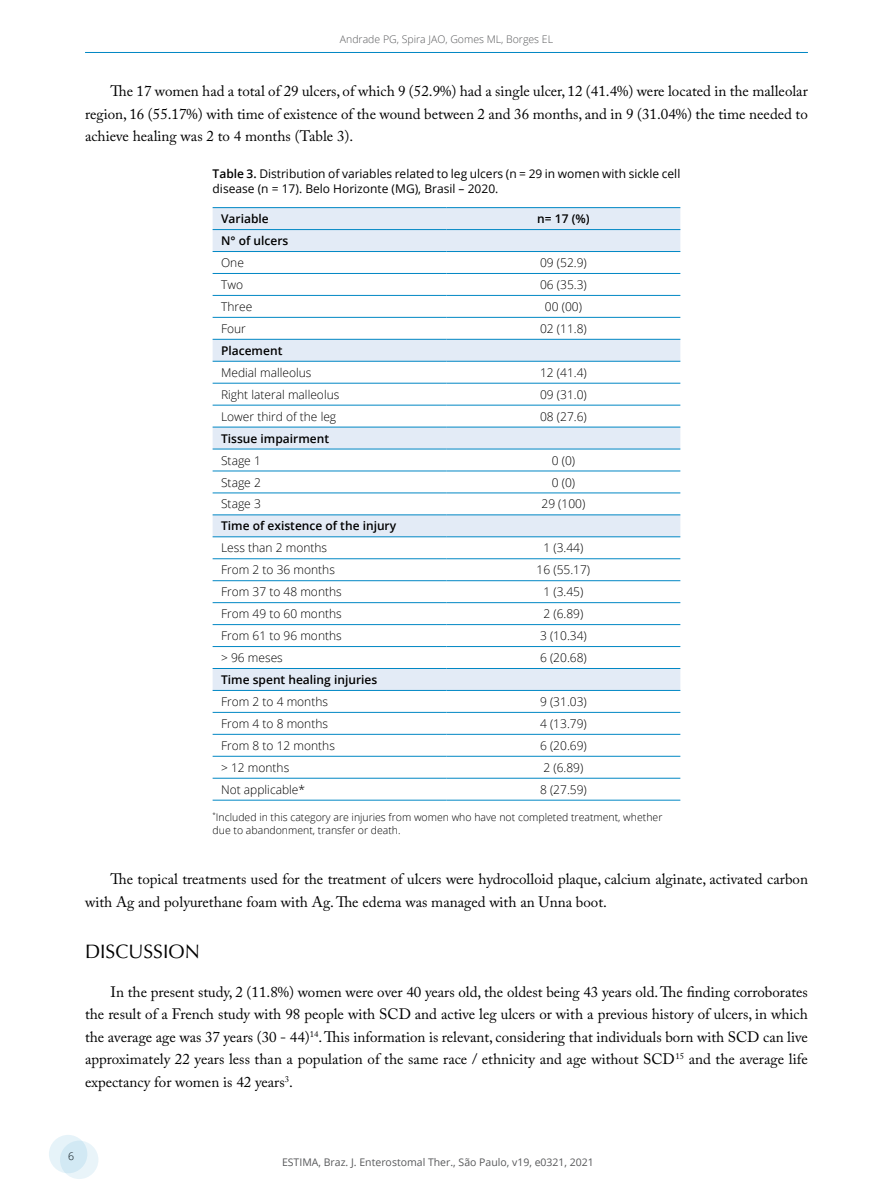
<style>
.page{position:relative;width:893px;height:1191px;background:#fff}
.page>*{position:absolute;margin:0;border:0;box-sizing:border-box;transform-origin:0 0}
.t1{font:19.5px "Optima LT Std";color:#000}
.t2{font:15px/22.5px "Adobe Caslon Pro";color:#000;text-align:justify}
.t3{font:300 12px "Open Sans";color:#000}
.t4{font:12px/14.4px "Open Sans";color:#000}
.t5{font:600 12px "Open Sans";color:#000}
.t6{font:300 10.5px/13.5px "Open Sans";color:#000}
.t7{font:10.5px "Open Sans";color:#58595b}
.t8{font:300 10.5px "Open Sans";color:#58595b}
.s1{font-weight:600}
</style>
<div class="page">
<div style="left:49px;top:1134px;width:38px;height:39px;background:#e6f3f9;border-radius:50%"></div>
<svg style="left:60px;top:1140px;width:38px;height:39px"></svg>
<hr style="left:85px;top:52px;width:723px;height:1px;background:#0087c4">
<svg style="left:213px;top:208px;width:467px;height:482px"></svg>
<hr style="left:213px;top:207px;width:233px;height:1px;background:#0087c4">
<hr style="left:446px;top:207px;width:234px;height:1px;background:#0087c4">
<hr style="left:213px;top:229px;width:233px;height:1px;background:#0087c4">
<hr style="left:446px;top:229px;width:234px;height:1px;background:#0087c4">
<hr style="left:213px;top:251px;width:233px;height:1px;background:#0087c4">
<hr style="left:446px;top:251px;width:234px;height:1px;background:#0087c4">
<hr style="left:213px;top:273px;width:233px;height:1px;background:#0087c4">
<hr style="left:446px;top:273px;width:234px;height:1px;background:#0087c4">
<hr style="left:213px;top:295px;width:233px;height:1px;background:#0087c4">
<hr style="left:446px;top:295px;width:234px;height:1px;background:#0087c4">
<hr style="left:213px;top:317px;width:233px;height:1px;background:#0087c4">
<hr style="left:446px;top:317px;width:234px;height:1px;background:#0087c4">
<hr style="left:213px;top:339px;width:233px;height:1px;background:#0087c4">
<hr style="left:446px;top:339px;width:234px;height:1px;background:#0087c4">
<hr style="left:213px;top:361px;width:233px;height:1px;background:#0087c4">
<hr style="left:446px;top:361px;width:234px;height:1px;background:#0087c4">
<hr style="left:213px;top:383px;width:233px;height:1px;background:#0087c4">
<hr style="left:446px;top:383px;width:234px;height:1px;background:#0087c4">
<hr style="left:213px;top:405px;width:233px;height:1px;background:#0087c4">
<hr style="left:446px;top:405px;width:234px;height:1px;background:#0087c4">
<hr style="left:213px;top:427px;width:233px;height:1px;background:#0087c4">
<hr style="left:446px;top:427px;width:234px;height:1px;background:#0087c4">
<hr style="left:213px;top:448px;width:233px;height:1px;background:#0087c4">
<hr style="left:446px;top:448px;width:234px;height:1px;background:#0087c4">
<hr style="left:213px;top:470px;width:233px;height:1px;background:#0087c4">
<hr style="left:446px;top:470px;width:234px;height:1px;background:#0087c4">
<hr style="left:213px;top:492px;width:233px;height:1px;background:#0087c4">
<hr style="left:446px;top:492px;width:234px;height:1px;background:#0087c4">
<hr style="left:213px;top:514px;width:233px;height:1px;background:#0087c4">
<hr style="left:446px;top:514px;width:234px;height:1px;background:#0087c4">
<hr style="left:213px;top:536px;width:233px;height:1px;background:#0087c4">
<hr style="left:446px;top:536px;width:234px;height:1px;background:#0087c4">
<hr style="left:213px;top:558px;width:233px;height:1px;background:#0087c4">
<hr style="left:446px;top:558px;width:234px;height:1px;background:#0087c4">
<hr style="left:213px;top:580px;width:233px;height:1px;background:#0087c4">
<hr style="left:446px;top:580px;width:234px;height:1px;background:#0087c4">
<hr style="left:213px;top:602px;width:233px;height:1px;background:#0087c4">
<hr style="left:446px;top:602px;width:234px;height:1px;background:#0087c4">
<hr style="left:213px;top:624px;width:233px;height:1px;background:#0087c4">
<hr style="left:446px;top:624px;width:234px;height:1px;background:#0087c4">
<hr style="left:213px;top:646px;width:233px;height:1px;background:#0087c4">
<hr style="left:446px;top:646px;width:234px;height:1px;background:#0087c4">
<hr style="left:213px;top:668px;width:233px;height:1px;background:#0087c4">
<hr style="left:446px;top:668px;width:234px;height:1px;background:#0087c4">
<hr style="left:213px;top:690px;width:233px;height:1px;background:#0087c4">
<hr style="left:446px;top:690px;width:234px;height:1px;background:#0087c4">
<hr style="left:213px;top:712px;width:233px;height:1px;background:#0087c4">
<hr style="left:446px;top:712px;width:234px;height:1px;background:#0087c4">
<hr style="left:213px;top:734px;width:233px;height:1px;background:#0087c4">
<hr style="left:446px;top:734px;width:234px;height:1px;background:#0087c4">
<hr style="left:213px;top:756px;width:233px;height:1px;background:#0087c4">
<hr style="left:446px;top:756px;width:234px;height:1px;background:#0087c4">
<hr style="left:213px;top:778px;width:233px;height:1px;background:#0087c4">
<hr style="left:446px;top:778px;width:234px;height:1px;background:#0087c4">
<hr style="left:213px;top:799px;width:233px;height:1px;background:#0087c4">
<hr style="left:446px;top:799px;width:234px;height:1px;background:#0087c4">
<p class="t8" style="left:340px;top:32px;width:215px">Andrade PG, Spira JAO, Gomes ML, Borges EL</p>
<p class="t2" style="left:85px;top:80px;width:724px;text-indent:26px">The 17 women had a total of 29 ulcers, of which 9 (52.9%) had a single ulcer, 12 (41.4%) were located in the malleolar region, 16 (55.17%) with time of existence of the wound between 2 and 36 months, and in 9 (31.04%) the time needed to achieve healing was 2 to 4 months (Table 3).</p>
<p class="t4" style="left:213px;top:166px;width:469px"><span class="s1">Table 3.</span> Distribution of variables related to leg ulcers (n = 29 in women with sickle cell disease (n = 17). Belo Horizonte (MG), Brasil – 2020.</p>
<p class="t5" style="left:221px;top:211px;width:49px">Variable</p>
<p class="t5" style="left:537px;top:211px;width:54px">n= 17 (%)</p>
<p class="t5" style="left:221px;top:232px;width:69px">N° of ulcers</p>
<p class="t3" style="left:221px;top:254px;width:24px">One</p>
<p class="t3" style="left:540px;top:254px;width:48px">09 (52.9)</p>
<p class="t3" style="left:221px;top:276px;width:23px">Two</p>
<p class="t3" style="left:540px;top:276px;width:48px">06 (35.3)</p>
<p class="t3" style="left:221px;top:298px;width:33px">Three</p>
<p class="t3" style="left:545px;top:298px;width:39px">00 (00)</p>
<p class="t3" style="left:221px;top:320px;width:26px">Four</p>
<p class="t3" style="left:540px;top:320px;width:48px">02 (11.8)</p>
<p class="t5" style="left:221px;top:342px;width:63px">Placement</p>
<p class="t3" style="left:221px;top:364px;width:92px">Medial malleolus</p>
<p class="t3" style="left:540px;top:364px;width:48px">12 (41.4)</p>
<p class="t3" style="left:221px;top:386px;width:120px">Right lateral malleolus</p>
<p class="t3" style="left:540px;top:386px;width:48px">09 (31.0)</p>
<p class="t3" style="left:221px;top:408px;width:117px">Lower third of the leg</p>
<p class="t3" style="left:540px;top:408px;width:48px">08 (27.6)</p>
<p class="t5" style="left:221px;top:430px;width:109px">Tissue impairment</p>
<p class="t3" style="left:221px;top:452px;width:41px">Stage 1</p>
<p class="t3" style="left:552px;top:452px;width:25px">0 (0)</p>
<p class="t3" style="left:221px;top:474px;width:41px">Stage 2</p>
<p class="t3" style="left:552px;top:474px;width:25px">0 (0)</p>
<p class="t3" style="left:221px;top:496px;width:41px">Stage 3</p>
<p class="t3" style="left:541px;top:496px;width:45px">29 (100)</p>
<p class="t5" style="left:221px;top:518px;width:177px">Time of existence of the injury</p>
<p class="t3" style="left:221px;top:540px;width:108px">Less than 2 months</p>
<p class="t3" style="left:543px;top:540px;width:41px">1 (3.44)</p>
<p class="t3" style="left:221px;top:562px;width:115px">From 2 to 36 months</p>
<p class="t3" style="left:537px;top:562px;width:55px">16 (55.17)</p>
<p class="t3" style="left:221px;top:583px;width:122px">From 37 to 48 months</p>
<p class="t3" style="left:543px;top:583px;width:41px">1 (3.45)</p>
<p class="t3" style="left:221px;top:605px;width:122px">From 49 to 60 months</p>
<p class="t3" style="left:543px;top:605px;width:41px">2 (6.89)</p>
<p class="t3" style="left:221px;top:627px;width:122px">From 61 to 96 months</p>
<p class="t3" style="left:540px;top:627px;width:48px">3 (10.34)</p>
<p class="t3" style="left:221px;top:649px;width:63px">&gt; 96 meses</p>
<p class="t3" style="left:540px;top:649px;width:48px">6 (20.68)</p>
<p class="t5" style="left:221px;top:671px;width:158px">Time spent healing injuries</p>
<p class="t3" style="left:221px;top:693px;width:108px">From 2 to 4 months</p>
<p class="t3" style="left:540px;top:693px;width:48px">9 (31.03)</p>
<p class="t3" style="left:221px;top:715px;width:108px">From 4 to 8 months</p>
<p class="t3" style="left:540px;top:715px;width:48px">4 (13.79)</p>
<p class="t3" style="left:221px;top:737px;width:115px">From 8 to 12 months</p>
<p class="t3" style="left:540px;top:737px;width:48px">6 (20.69)</p>
<p class="t3" style="left:221px;top:759px;width:70px">&gt; 12 months</p>
<p class="t3" style="left:543px;top:759px;width:41px">2 (6.89)</p>
<p class="t3" style="left:221px;top:781px;width:85px">Not applicable*</p>
<p class="t3" style="left:540px;top:781px;width:48px">8 (27.59)</p>
<p class="t6" style="left:213px;top:810px;width:451px"><sup>*</sup>Included in this category are injuries from women who have not completed treatment, whether due to abandonment, transfer or death.</p>
<p class="t2" style="left:85px;top:867px;width:724px;text-indent:26px">The topical treatments used for the treatment of ulcers were hydrocolloid plaque, calcium alginate, activated carbon with Ag and polyurethane foam with Ag. The edema was managed with an Unna boot.</p>
<h1 class="t1" style="left:85px;top:939px;width:116px">DISCUSSION</h1>
<p class="t2" style="left:85px;top:980px;width:724px;text-indent:26px">In the present study, 2 (11.8%) women were over 40 years old, the oldest being 43 years old. The finding corroborates the result of a French study with 98 people with SCD and active leg ulcers or with a previous history of ulcers, in which the average age was 37 years (30 - 44)<sup>14</sup>. This information is relevant, considering that individuals born with SCD can live approximately 22 years less than a population of the same race / ethnicity and age without SCD<sup>15</sup> and the average life expectancy for women is 42 years<sup>3</sup>.</p>
<p class="t6" style="left:68px;top:1148px;width:7px">6</p>
<p class="t7" style="left:282px;top:1154px;width:313px">ESTIMA, Braz. J. Enterostomal Ther., São Paulo, v19, e0321, 2021</p>
</div>
